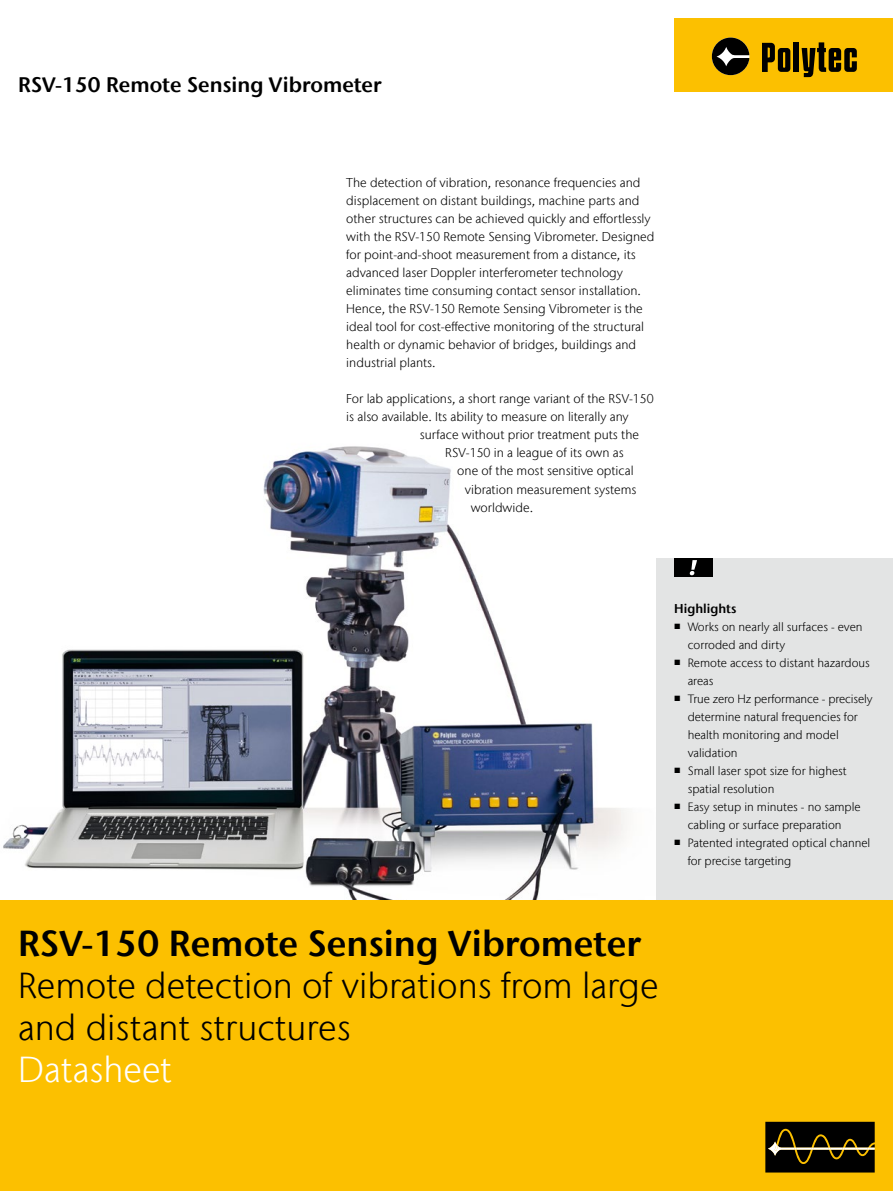
<style>
.page{position:relative;width:893px;height:1191px;background:#fff}
.page>*{position:absolute;margin:0;border:0;box-sizing:border-box;transform-origin:0 0}
.t1{font:300 36px/42px "Stone Sans IIITC Com";color:#000}
.t2{font:600 36px "Stone Sans IIITC Com";color:#000}
.t3{font:300 36px "Stone Sans IIITC Com";color:#fff}
.t4{font:600 21px "Stone Sans IIITC Com";color:#000}
.t5{font:300 12.75px/18px "Stone Sans IIITC Com";color:#000}
.t6{font:600 12.75px "Stone Sans IIITC Com";color:#000}
.t7{font:300 12px/18px "Stone Sans IIITC Com";color:#000}
.s1{font-family:"Segoe UI";font-weight:400;font-size:7.5px}
</style>
<div class="page">
<div style="left:674px;top:19px;width:219px;height:73px;background:#fcc000"></div>
<div style="left:794px;top:42px;width:5px;height:30px;background:#000"></div>
<svg style="left:762px;top:43px;width:28px;height:29px"></svg>
<svg style="left:712px;top:38px;width:37px;height:37px"></svg>
<svg style="left:802px;top:42px;width:55px;height:35px"></svg>
<img style="left:3px;top:446px;width:624px;height:454px">
<div style="left:656px;top:558px;width:237px;height:342px;background:#e3e4e4"></div>
<div style="left:0;top:900px;width:893px;height:291px;background:#fcc000"></div>
<div style="left:674px;top:558px;width:38px;height:18px;background:#000"></div>
<svg style="left:690px;top:560px;width:7px;height:15px"></svg>
<svg style="left:765px;top:1121px;width:110px;height:51px;background:#221c0b"></svg>
<h2 class="t4" style="left:18px;top:71px;width:365px">RSV-150 Remote Sensing Vibrometer</h2>
<p class="t5" style="left:346px;top:174px;width:310px">The detection of vibration, resonance frequencies and displacement on distant buildings, machine parts and other structures can be achieved quickly and effortlessly with the RSV-150 Remote Sensing Vibrometer. Designed for point-and-shoot measurement from a distance, its advanced laser Doppler interferometer technology eliminates time consuming contact sensor installation.<br>Hence, the RSV-150 Remote Sensing Vibrometer is the ideal tool for cost-effective monitoring of the structural health or dynamic behavior of bridges, buildings and industrial plants.</p>
<p class="t5" style="left:346px;top:390px;width:309px">For lab applications, a short range variant of the RSV-150</p>
<p class="t5" style="left:346px;top:408px;width:284px">is also available. Its ability to measure on literally any</p>
<p class="t5" style="left:420px;top:426px;width:221px">surface without prior treatment puts the</p>
<p class="t5" style="left:445px;top:444px;width:180px">RSV-150 in a league of its own as</p>
<p class="t5" style="left:457px;top:462px;width:178px">one of the most sensitive optical</p>
<p class="t5" style="left:465px;top:480px;width:173px">vibration measurement systems</p>
<p class="t5" style="left:471px;top:498px;width:64px">worldwide.</p>
<p class="t6" style="left:674px;top:600px;width:64px">Highlights</p>
<p class="t7" style="left:688px;top:617px;width:176px;text-indent:-13px"><span class="s1">■</span> Works on nearly all surfaces - even corroded and dirty</p>
<p class="t7" style="left:688px;top:653px;width:184px;text-indent:-13px"><span class="s1">■</span> Remote access to distant hazardous areas</p>
<p class="t7" style="left:688px;top:689px;width:186px;text-indent:-13px"><span class="s1">■</span> True zero Hz performance - precisely determine natural frequencies for health monitoring and model validation</p>
<p class="t7" style="left:688px;top:761px;width:161px;text-indent:-13px"><span class="s1">■</span> Small laser spot size for highest spatial resolution</p>
<p class="t7" style="left:674px;top:797px;width:188px;text-align:center"><span class="s1">■</span> Easy setup in minutes - no sample cabling or surface preparation</p>
<p class="t7" style="left:688px;top:833px;width:184px;text-indent:-13px"><span class="s1">■</span> Patented integrated optical channel for precise targeting</p>
<h1 class="t2" style="left:18px;top:920px;width:624px">RSV-150 Remote Sensing Vibrometer</h1>
<h1 class="t1" style="left:18px;top:964px;width:642px">Remote detection of vibrations from large and distant structures</h1>
<h1 class="t3" style="left:18px;top:1047px;width:155px">Datasheet</h1>
</div>
